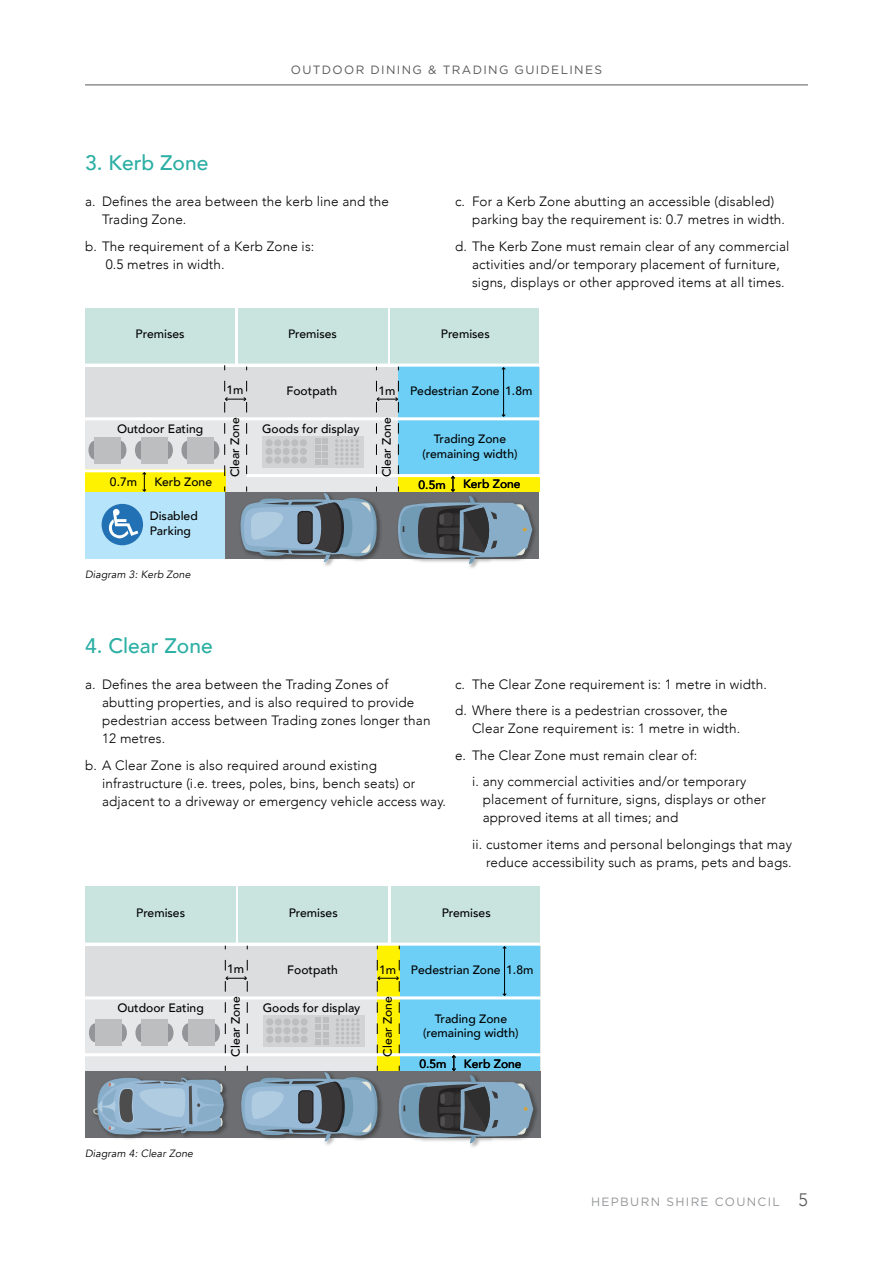
<style>
.page{position:relative;width:893px;height:1263px;background:#fff}
.page>*{position:absolute;margin:0;border:0;box-sizing:border-box;transform-origin:0 0}
.t1{font:500 21px "Avenir";color:#2cafa4}
.t2{font:300 13.5px/18px "Avenir";letter-spacing:.01em;color:#000}
.t3{font:500 12.15px/14.5px "Avenir";color:#000;text-align:center}
.t4{font:12px "Gotham";letter-spacing:.11em;color:#58595b}
.t5{font:12px "Gotham";letter-spacing:.11em;color:#939598}
.t6{font:italic 10.5px "Avenir";letter-spacing:.01em;color:#000}
.s1{font-family:"Avenir";font-weight:300;font-size:18px;color:#58595b}
</style>
<div class="page">
<div style="left:85px;top:946px;width:455px;height:51px;background:#dcddde"></div>
<div style="left:399px;top:944px;width:141px;height:127px;background:#6dcff6"></div>
<div style="left:377px;top:944px;width:22px;height:128px;background:#fff200"></div>
<div style="left:85px;top:887px;width:150px;height:56px;background:#c9e4df"></div>
<div style="left:238px;top:887px;width:150px;height:56px;background:#c9e4df"></div>
<div style="left:391px;top:887px;width:149px;height:56px;background:#c9e4df"></div>
<hr style="left:504px;top:947px;width:1px;height:48px;background:#000">
<hr style="left:85px;top:943px;width:460px;height:3px;background:#fff">
<hr style="left:85px;top:1053px;width:462px;height:3px;background:#fff">
<hr style="left:85px;top:996px;width:460px;height:3px;background:#fff">
<div style="left:89px;top:1023px;width:12px;height:19px;background:#939598;border-radius:50%"></div>
<img style="left:470px;top:1073px;width:71px;height:74px">
<svg style="left:92px;top:955px;width:441px;height:188px"></svg>
<div style="left:85px;top:367px;width:454px;height:50px;background:#dcddde"></div>
<div style="left:85px;top:420px;width:454px;height:72px;background:#e6e7e8"></div>
<div style="left:398px;top:365px;width:141px;height:127px;background:#6dcff6"></div>
<div style="left:398px;top:475px;width:141px;height:17px;background:#fff200"></div>
<div style="left:85px;top:308px;width:150px;height:56px;background:#c9e4df"></div>
<div style="left:238px;top:308px;width:149px;height:56px;background:#c9e4df"></div>
<div style="left:391px;top:308px;width:148px;height:56px;background:#c9e4df"></div>
<hr style="left:503px;top:368px;width:1px;height:48px;background:#000">
<hr style="left:85px;top:364px;width:459px;height:3px;background:#fff">
<hr style="left:246px;top:474px;width:310px;height:3px;background:#fff">
<hr style="left:85px;top:417px;width:459px;height:3px;background:#fff">
<svg style="left:88px;top:441px;width:13px;height:19px"></svg>
<div style="left:114px;top:441px;width:12px;height:19px;background:#939598;border-radius:50%"></div>
<div style="left:95px;top:437px;width:26px;height:26px;background:#bcbec0"></div>
<div style="left:135px;top:441px;width:12px;height:19px;background:#939598;border-radius:50%"></div>
<svg style="left:160px;top:441px;width:13px;height:19px"></svg>
<div style="left:141px;top:437px;width:26px;height:26px;background:#bcbec0"></div>
<svg style="left:181px;top:441px;width:13px;height:19px"></svg>
<div style="left:207px;top:441px;width:12px;height:19px;background:#939598;border-radius:50%"></div>
<div style="left:188px;top:437px;width:26px;height:26px;background:#bcbec0"></div>
<div style="left:85px;top:492px;width:140px;height:67px;background:#b6e4fa"></div>
<img style="left:469px;top:494px;width:70px;height:74px">
<div style="left:85px;top:469px;width:140px;height:23px;background:#fff200"></div>
<hr style="left:85px;top:469px;width:140px;height:3px;background:#fff">
<div style="left:102px;top:504px;width:41px;height:41px;background:#2171b4;border-radius:50%"></div>
<svg style="left:109px;top:509px;width:29px;height:30px"></svg>
<svg style="left:143px;top:472px;width:3px;height:20px"></svg>
<svg style="left:224px;top:376px;width:308px;height:188px"></svg>
<hr style="left:85px;top:85px;width:723px;height:1px;background:#58595b">
<h1 class="t1" style="left:85px;top:144px;width:125px">3. Kerb Zone</h1>
<p class="t4" style="left:291px;top:62px;width:313px">OUTDOOR DINING &amp; TRADING GUIDELINES</p>
<p class="t2" style="left:102px;top:193px;width:288px;text-indent:-17px">a. Defines the area between the kerb line and the<br>Trading Zone.</p>
<p class="t2" style="left:106px;top:237px;width:210px;text-indent:-21px">b. The requirement of a Kerb Zone is:<br>0.5 metres in width.</p>
<p class="t2" style="left:472px;top:193px;width:315px;text-indent:-17px">c. For a Kerb Zone abutting an accessible (disabled) parking bay the requirement is: 0.7 metres in width.</p>
<p class="t2" style="left:472px;top:237px;width:319px;text-indent:-17px">d. The Kerb Zone must remain clear of any commercial activities and/or temporary placement of furniture, signs, displays or other approved items at all times.</p>
<p class="t3" style="left:136px;top:326px;width:50px">Premises</p>
<p class="t3" style="left:288px;top:326px;width:50px">Premises</p>
<p class="t3" style="left:441px;top:326px;width:50px">Premises</p>
<p class="t3" style="left:227px;top:382px;width:19px">1m</p>
<p class="t3" style="left:378px;top:383px;width:156px">1m Pedestrian Zone 1.8m</p>
<p class="t3" style="left:422px;top:431px;width:97px">Trading Zone (remaining width)</p>
<p class="t3" style="left:286px;top:383px;width:52px">Footpath</p>
<p class="t3" style="left:227px;top:477px;width:62px;rotate:-90deg">Clear Zone</p>
<p class="t3" style="left:379px;top:477px;width:62px;rotate:-90deg">Clear Zone</p>
<p class="t3" style="left:117px;top:420px;width:88px">Outdoor Eating</p>
<p class="t3" style="left:262px;top:420px;width:99px">Goods for display</p>
<p class="t3" style="left:154px;top:474px;width:59px">Kerb Zone</p>
<p class="t3" style="left:150px;top:508px;width:50px;text-align:left">Disabled<br>Parking</p>
<p class="t3" style="left:110px;top:474px;width:29px">0.7m</p>
<p class="t3" style="left:419px;top:477px;width:29px">0.5m</p>
<p class="t3" style="left:463px;top:476px;width:59px">Kerb Zone</p>
<p class="t6" style="left:85px;top:568px;width:107px">Diagram 3: Kerb Zone</p>
<h1 class="t1" style="left:85px;top:627px;width:129px">4. Clear Zone</h1>
<p class="t2" style="left:102px;top:675px;width:330px;text-indent:-17px">a. Defines the area between the Trading Zones of abutting properties, and is also required to provide pedestrian access between Trading zones longer than 12 metres.</p>
<p class="t2" style="left:102px;top:756px;width:345px;text-indent:-17px">b. A Clear Zone is also required around existing infrastructure (i.e. trees, poles, bins, bench seats) or adjacent to a driveway or emergency vehicle access way.</p>
<p class="t2" style="left:455px;top:671px;width:314px;line-height:26.5px">c. The Clear Zone requirement is: 1 metre in width. d. Where there is a pedestrian crossover, the</p>
<p class="t2" style="left:455px;top:715px;width:287px;line-height:26.5px;text-indent:17px">Clear Zone requirement is: 1 metre in width. e. The Clear Zone must remain clear of:</p>
<p class="t2" style="left:483px;top:773px;width:285px;text-indent:-11px">i. any commercial activities and/or temporary placement of furniture, signs, displays or other approved items at all times; and</p>
<p class="t2" style="left:472px;top:835px;width:321px;text-align:right">ii. customer items and personal belongings that may reduce accessibility such as prams, pets and bags.</p>
<p class="t3" style="left:136px;top:905px;width:50px">Premises</p>
<p class="t3" style="left:289px;top:905px;width:50px">Premises</p>
<p class="t3" style="left:442px;top:905px;width:50px">Premises</p>
<p class="t3" style="left:227px;top:961px;width:19px">1m</p>
<p class="t3" style="left:379px;top:962px;width:156px">1m Pedestrian Zone 1.8m</p>
<p class="t3" style="left:423px;top:1010px;width:97px">Trading Zone (remaining width)</p>
<p class="t3" style="left:287px;top:962px;width:52px">Footpath</p>
<p class="t3" style="left:228px;top:1056px;width:62px;rotate:-90deg">Clear Zone</p>
<p class="t3" style="left:380px;top:1056px;width:62px;rotate:-90deg">Clear Zone</p>
<p class="t3" style="left:117px;top:1000px;width:88px">Outdoor Eating</p>
<p class="t3" style="left:263px;top:1000px;width:99px">Goods for display</p>
<p class="t6" style="left:85px;top:1147px;width:110px">Diagram 4: Clear Zone</p>
<p class="t3" style="left:419px;top:1056px;width:29px">0.5m</p>
<p class="t3" style="left:464px;top:1055px;width:59px">Kerb Zone</p>
<p class="t5" style="left:591px;top:1194px;width:218px">HEPBURN SHIRE COUNCIL <span class="s1">5</span></p>
</div>
